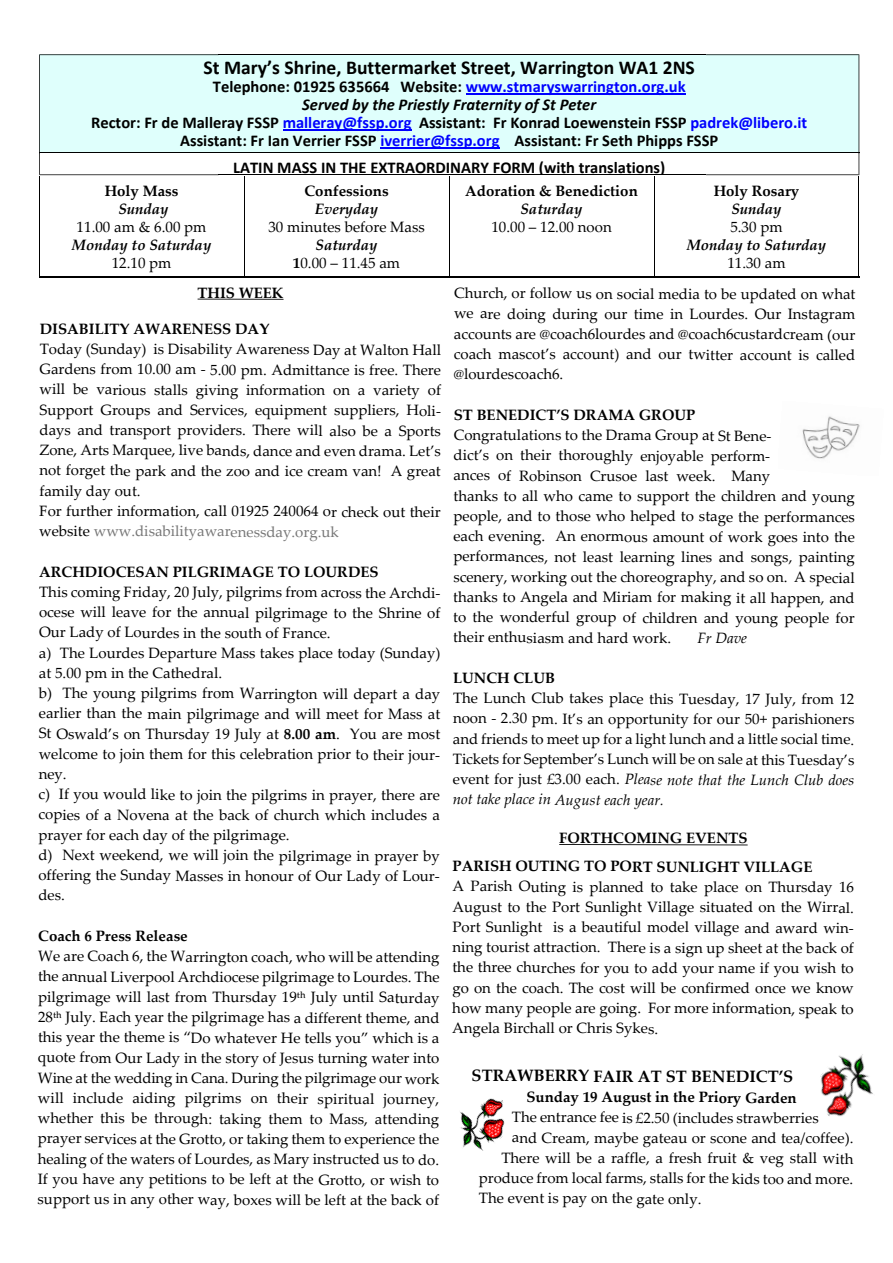
<style>
.page{position:relative;width:893px;height:1263px;background:#fff}
.page>*{position:absolute;margin:0;border:0;box-sizing:border-box;transform-origin:0 0}
.t1{font:700 19.65px "Calibri";color:#000}
.t2{font:700 16.5px/18px "Calibri";color:#000;text-align:center}
.t3{font:700 16.5px "Palatino Linotype";color:#000}
.t4{font:15px/20.2px "Palatino Linotype";color:#000;text-align:justify}
.t5{font:700 15px/28.3px "Palatino Linotype";color:#000}
.t6{font:italic 700 15px "Palatino Linotype";color:#000}
.t7{font:italic 15px "Palatino Linotype";color:#000}
.s1{color:#00f}
.s2{font-style:italic}
.s3{font-weight:700;font-style:italic}
.s4{font-weight:700}
.s5{color:#777}
</style>
<div class="page">
<div style="left:39px;top:55px;width:820px;height:98px;background:#dffffc"></div>
<hr style="left:466px;top:94px;width:220px;height:1px;background:#00f">
<hr style="left:283px;top:130px;width:129px;height:1px;background:#00f">
<hr style="left:380px;top:148px;width:119px;height:1px;background:#00f">
<hr style="left:219px;top:54px;width:487px;height:1px;background:#000">
<hr style="left:219px;top:153px;width:487px;height:1px;background:#000">
<hr style="left:219px;top:174px;width:487px;height:1px;background:#000">
<svg style="left:39px;top:54px;width:180px;height:121px"></svg>
<svg style="left:706px;top:54px;width:154px;height:121px"></svg>
<hr style="left:198px;top:299px;width:86px;height:1px;background:#000">
<svg style="left:559px;top:844px;width:189px;height:1px"></svg>
<hr style="left:39px;top:276px;width:205px;height:2px;background:#000">
<hr style="left:244px;top:276px;width:205px;height:2px;background:#000">
<hr style="left:449px;top:276px;width:205px;height:2px;background:#000">
<hr style="left:654px;top:276px;width:205px;height:2px;background:#000">
<hr style="left:39px;top:176px;width:1px;height:102px;background:#000">
<hr style="left:244px;top:176px;width:1px;height:100px;background:#000">
<hr style="left:449px;top:176px;width:1px;height:100px;background:#000">
<hr style="left:654px;top:176px;width:1px;height:100px;background:#000">
<hr style="left:859px;top:176px;width:1px;height:102px;background:#000">
<img style="left:820px;top:1054px;width:53px;height:62px">
<img style="left:460px;top:1098px;width:45px;height:53px">
<img style="left:802px;top:416px;width:58px;height:43px">
<h1 class="t1" style="left:204px;top:60px;width:493px">St Mary’s Shrine, Buttermarket Street, Warrington WA1 2NS</h1>
<p class="t2" style="left:91px;top:79px;width:718px">Telephone: 01925 635664 Website: <span class="s1">www.stmaryswarrington.org.uk<br></span><span class="s2">Served by the Priestly Fraternity of St Peter<br></span>Rector: Fr de Malleray FSSP <span class="s1">malleray@fssp.org</span> Assistant: Fr Konrad Loewenstein FSSP <span class="s1">padrek@libero.it </span>Assistant: Fr Ian Verrier FSSP <span class="s1">iverrier@fssp.org</span> Assistant: Fr Seth Phipps FSSP</p>
<p class="t2" style="left:233px;top:159px;width:434px">LATIN MASS IN THE EXTRAORDINARY FORM (with translations)</p>
<p class="t5" style="left:105px;top:178px;width:75px">Holy Mass</p>
<p class="t6" style="left:118px;top:203px;width:52px">Sunday</p>
<p class="t4" style="left:77px;top:218px;width:131px">11.00 am &amp; 6.00 pm</p>
<p class="t6" style="left:72px;top:239px;width:141px">Monday to Saturday</p>
<p class="t4" style="left:112px;top:254px;width:61px">12.10 pm</p>
<p class="t5" style="left:304px;top:178px;width:86px">Confessions</p>
<p class="t6" style="left:315px;top:203px;width:65px">Everyday</p>
<p class="t4" style="left:268px;top:218px;width:158px">30 minutes before Mass</p>
<p class="t4" style="left:293px;top:238px;width:109px;line-height:18px;text-align:center"><span class="s3">Saturday<br></span><span class="s4">1</span>0.00 – 11.45 am</p>
<p class="t5" style="left:198px;top:280px;width:87px">THIS WEEK</p>
<p class="t5" style="left:40px;top:316px;width:231px">DISABILITY AWARENESS DAY</p>
<p class="t4" style="left:39px;top:341px;width:403px;text-align:left">Today (Sunday) is Disability Awareness Day at Walton Hall Gardens from 10.00 am - 5.00 pm. Admittance is free. There will be various stalls giving information on a variety of Support Groups and Services, equipment suppliers, Holi&shy;days and transport providers. There will also be a Sports Zone, Arts Marquee, live bands, dance and even drama. Let’s not forget the park and the zoo and ice cream van! A great family day out.<br>For further information, call 01925 240064 or check out their website <span class="s5">www.disabilityawarenessday.org.uk</span></p>
<p class="t5" style="left:39px;top:559px;width:341px">ARCHDIOCESAN PILGRIMAGE TO LOURDES</p>
<p class="t4" style="left:38px;top:584px;width:404px;text-align:left">This coming Friday, 20 July, pilgrims from across the Archdi&shy;ocese will leave for the annual pilgrimage to the Shrine of Our Lady of Lourdes in the south of France.<br>a) The Lourdes Departure Mass takes place today (Sunday) at 5.00 pm in the Cathedral.<br>b) The young pilgrims from Warrington will depart a day earlier than the main pilgrimage and will meet for Mass at St Oswald’s on Thursday 19 July at <span class="s4">8.00 am</span>. You are most welcome to join them for this celebration prior to their jour&shy;ney.<br>c) If you would like to join the pilgrims in prayer, there are copies of a Novena at the back of church which includes a prayer for each day of the pilgrimage.<br>d) Next weekend, we will join the pilgrimage in prayer by offering the Sunday Masses in honour of Our Lady of Lour&shy;des.</p>
<p class="t5" style="left:38px;top:923px;width:151px">Coach 6 Press Release</p>
<p class="t4" style="left:38px;top:948px;width:404px">We are Coach 6, the Warrington coach, who will be attending the annual Liverpool Archdiocese pilgrimage to Lourdes. The pilgrimage will last from Thursday 19ᵗffį July until Saturday 28ᵗffį July. Each year the pilgrimage has a different theme, and this year the theme is “Do whatever He tells you” which is a quote from Our Lady in the story of Jesus turning water into Wine at the wedding in Cana. During the pilgrimage our work will include aiding pilgrims on their spiritual journey, whether this be through: taking them to Mass, attending prayer services at the Grotto, or taking them to experience the healing of the waters of Lourdes, as Mary instructed us to do.<br>If you have any petitions to be left at the Grotto, or wish to support us in any other way, boxes will be left at the back of</p>
<p class="t5" style="left:465px;top:178px;width:174px">Adoration &amp; Benediction</p>
<p class="t6" style="left:521px;top:203px;width:63px">Saturday</p>
<p class="t4" style="left:491px;top:218px;width:122px">10.00 – 12.00 noon</p>
<p class="t5" style="left:714px;top:178px;width:87px">Holy Rosary</p>
<p class="t6" style="left:731px;top:203px;width:52px">Sunday</p>
<p class="t4" style="left:730px;top:218px;width:54px">5.30 pm</p>
<p class="t6" style="left:687px;top:239px;width:141px">Monday to Saturday</p>
<p class="t4" style="left:727px;top:254px;width:60px">11.30 am</p>
<p class="t4" style="left:454px;top:285px;width:403px">Church, or follow us on social media to be updated on what we are doing during our time in Lourdes. Our Instagram accounts are @coach6lourdes and @coach6custardcream (our coach mascot’s account) and our twitter account is called @lourdescoach6.</p>
<p class="t5" style="left:454px;top:402px;width:243px">ST BENEDICT’S DRAMA GROUP</p>
<p class="t4" style="left:453px;top:427px;width:403px;text-align:left">Congratulations to the Drama Group at St Bene-<br>dict’s on their thoroughly enjoyable perform-<br>ances of Robinson Crusoe last week. Many<br>thanks to all who came to support the children and young people, and to those who helped to stage the performances each evening. An enormous amount of work goes into the performances, not least learning lines and songs, painting scenery, working out the choreography, and so on. A special thanks to Angela and Miriam for making it all happen, and to the wonderful group of children and young people for their enthusiasm and hard work.</p>
<p class="t7" style="left:697px;top:632px;width:51px">Fr Dave</p>
<p class="t5" style="left:453px;top:665px;width:103px">LUNCH CLUB</p>
<p class="t4" style="left:453px;top:690px;width:403px">The Lunch Club takes place this Tuesday, 17 July, from 12 noon - 2.30 pm. It’s an opportunity for our 50+ parishioners and friends to meet up for a light lunch and a little social time.<br>Tickets for September’s Lunch will be on sale at this Tuesday’s event for just £3.00 each. <span class="s2">Please note that the Lunch Club does not take place in August each year.</span></p>
<p class="t5" style="left:453px;top:826px;width:361px;text-indent:107px">FORTHCOMING EVENTS<br>PARISH OUTING TO PORT SUNLIGHT VILLAGE</p>
<p class="t4" style="left:452px;top:878px;width:403px">A Parish Outing is planned to take place on Thursday 16<br>August to the Port Sunlight Village situated on the Wirral.<br>Port Sunlight is a beautiful model village and award win&shy;ning tourist attraction. There is a sign up sheet at the back of the three churches for you to add your name if you wish to go on the coach. The cost will be confirmed once we know how many people are going. For more information, speak to Angela Birchall or Chris Sykes.</p>
<p class="t3" style="left:472px;top:1069px;width:323px">STRAWBERRY FAIR AT ST BENEDICT’S</p>
<p class="t5" style="left:526px;top:1085px;width:272px">Sunday 19 August in the Priory Garden</p>
<p class="t4" style="left:512px;top:1109px;width:308px">The entrance fee is £2.50 (includes strawberries</p>
<p class="t4" style="left:512px;top:1129px;width:343px">and Cream, maybe gateau or scone and tea/coffee).</p>
<p class="t4" style="left:501px;top:1149px;width:354px">There will be a raffle, a fresh fruit &amp; veg stall with</p>
<p class="t4" style="left:479px;top:1170px;width:376px">produce from local farms, stalls for the kids too and more.</p>
<p class="t4" style="left:479px;top:1190px;width:224px">The event is pay on the gate only.</p>
</div>
